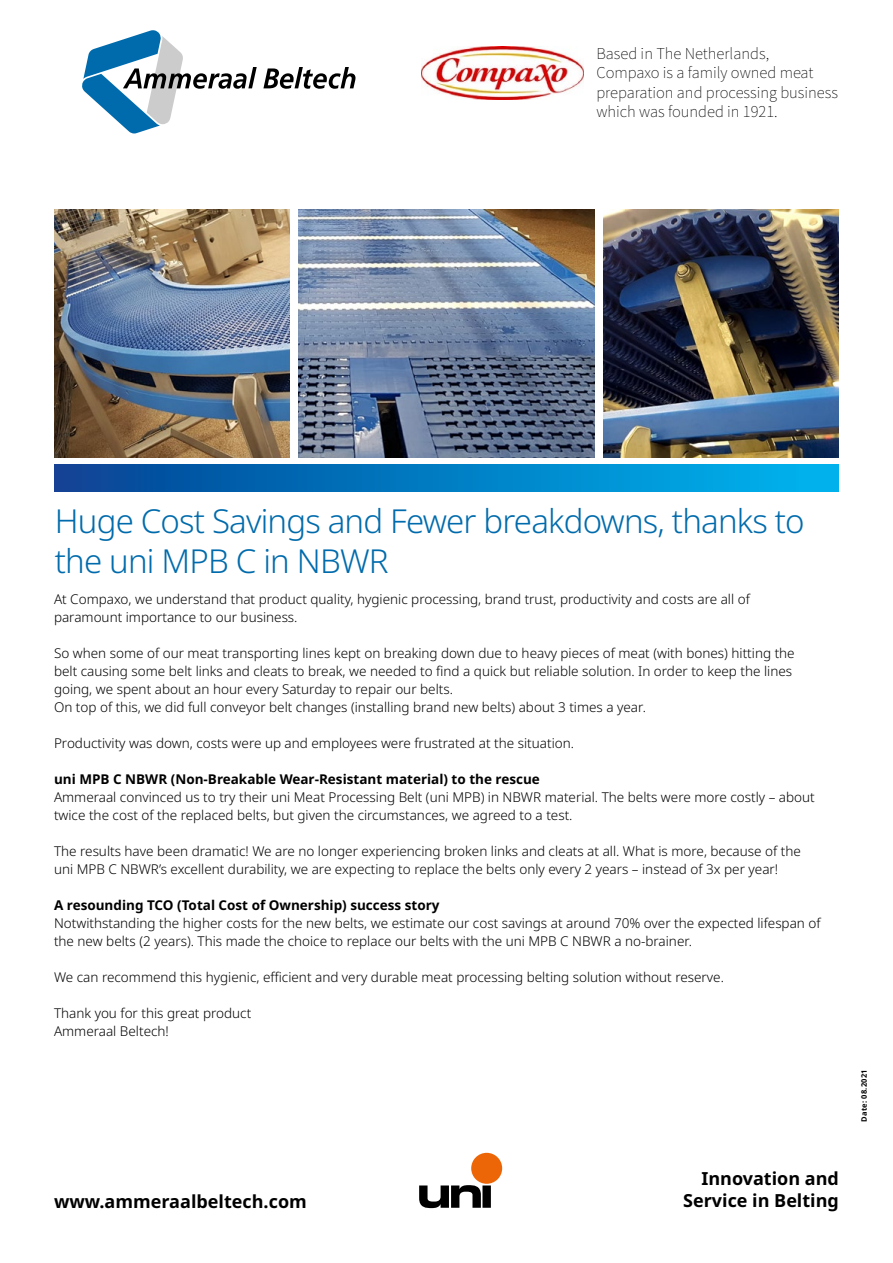
<style>
.page{position:relative;width:893px;height:1263px;background:#fff}
.page>*{position:absolute;margin:0;border:0;box-sizing:border-box;transform-origin:0 0}
.t1{font:300 33px/39.6px "Noto Sans";letter-spacing:-.025em;color:#006bac}
.t2{font:700 18px "Noto Sans";color:#000}
.t3{font:100 15px/19.5px "Noto Sans CJ Ksc";color:#000}
.t4{font:300 13.5px/18px "Noto Sans";color:#000}
.t5{font:700 13.5px "Noto Sans";color:#000}
.t6{font:700 7.5px "Noto Sans";letter-spacing:.03em;color:#000}
</style>
<div class="page">
<svg style="left:82px;top:30px;width:273px;height:103px"></svg>
<svg style="left:419px;top:1185px;width:72px;height:23px"></svg>
<div style="left:471px;top:1153px;width:31px;height:31px;background:#ec6608;border-radius:50%"></div>
<img style="left:421px;top:47px;width:162px;height:52px">
<div style="left:54px;top:465px;width:785px;height:27px;background:linear-gradient(to right,#064395,#00b7f0)"></div>
<img style="left:54px;top:209px;width:235px;height:249px">
<img style="left:299px;top:209px;width:295px;height:249px">
<img style="left:603px;top:209px;width:236px;height:249px">
<p class="t3" style="left:596px;top:44px;width:243px">Based in The Netherlands,<br>Compaxo is a family owned meat preparation and processing business which was founded in 1921.</p>
<h1 class="t1" style="left:55px;top:502px;width:751px">Huge Cost Savings and Fewer breakdowns, thanks to the uni MPB C in NBWR</h1>
<p class="t4" style="left:54px;top:590px;width:697px">At Compaxo, we understand that product quality, hygienic processing, brand trust, productivity and costs are all of paramount importance to our business.</p>
<p class="t4" style="left:54px;top:644px;width:742px">So when some of our meat transporting lines kept on breaking down due to heavy pieces of meat (with bones) hitting the belt causing some belt links and cleats to break, we needed to find a quick but reliable solution. In order to keep the lines going, we spent about an hour every Saturday to repair our belts.<br>On top of this, we did full conveyor belt changes (installing brand new belts) about 3 times a year.</p>
<p class="t4" style="left:54px;top:734px;width:522px">Productivity was down, costs were up and employees were frustrated at the situation.</p>
<p class="t5" style="left:54px;top:770px;width:487px">uni MPB C NBWR (Non-Breakable Wear-Resistant material) to the rescue</p>
<p class="t4" style="left:54px;top:788px;width:762px">Ammeraal convinced us to try their uni Meat Processing Belt (uni MPB) in NBWR material. The belts were more costly – about twice the cost of the replaced belts, but given the circumstances, we agreed to a test.</p>
<p class="t4" style="left:54px;top:842px;width:748px">The results have been dramatic! We are no longer experiencing broken links and cleats at all. What is more, because of the uni MPB C NBWR’s excellent durability, we are expecting to replace the belts only every 2 years – instead of 3x per year!</p>
<p class="t5" style="left:54px;top:896px;width:387px">A resounding TCO (Total Cost of Ownership) success story</p>
<p class="t4" style="left:54px;top:914px;width:768px">Notwithstanding the higher costs for the new belts, we estimate our cost savings at around 70% over the expected lifespan of the new belts (2 years). This made the choice to replace our belts with the uni MPB C NBWR a no-brainer.</p>
<p class="t4" style="left:54px;top:968px;width:671px">We can recommend this hygienic, efficient and very durable meat processing belting solution without reserve.</p>
<p class="t4" style="left:54px;top:1004px;width:199px">Thank you for this great product<br>Ammeraal Beltech!</p>
<h2 class="t2" style="left:701px;top:1166px;width:139px">Innovation and</h2>
<h2 class="t2" style="left:54px;top:1188px;width:254px">www.ammeraalbeltech.com</h2>
<h2 class="t2" style="left:683px;top:1188px;width:157px">Service in Belting</h2>
<p class="t6" style="left:859px;top:1122px;width:54px;rotate:-90deg">Date: 08.2021</p>
</div>
